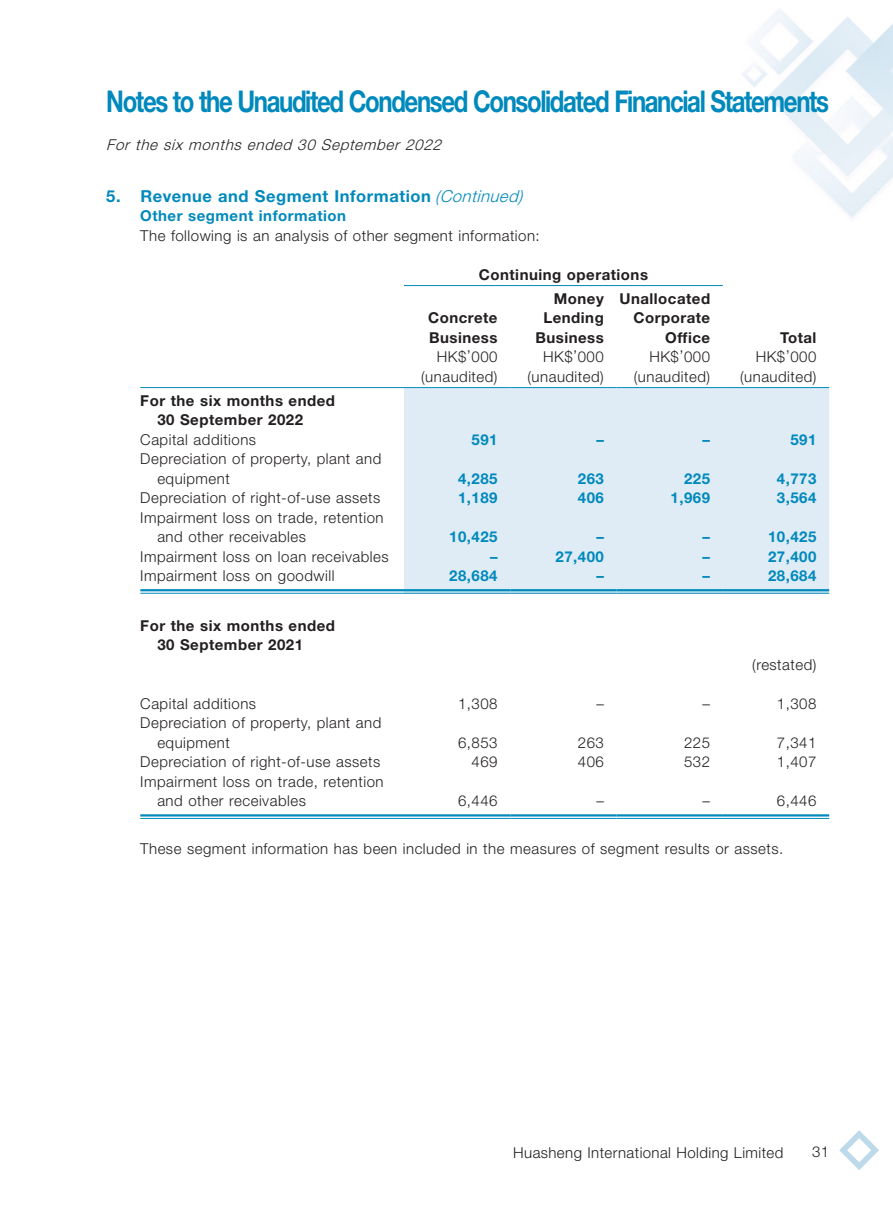
<style>
.page{position:relative;width:893px;height:1212px;background:#fff}
.page>*{position:absolute;margin:0;border:0;box-sizing:border-box;transform-origin:0 0}
.t1{font:700 30px "Helvetica Neue LT Std";letter-spacing:-.06em;color:#0089bc;scale:.8 1}
.Heading_1{font:700 16.5px "Helvetica Neue LT Std";letter-spacing:.035em;color:#0089bc}
.Body_Text{font:300 15px/19.5px "Helvetica Neue LT Std";letter-spacing:.035em;color:#231f20}
.Body_Text-2{font:700 15px/19.5px "Helvetica Neue LT Std";letter-spacing:.035em;color:#231f20}
.Body_Text-3{font:700 15px "Helvetica Neue LT Std";letter-spacing:.035em;color:#0089bc}
.t2{font:italic 300 15px "Helvetica Neue LT Std";color:#231f20}
.Heading_2{font:700 15px "Helvetica Neue LT Std";letter-spacing:.035em;color:#0089bc}
.s1{font-weight:300;font-style:italic}
</style>
<div class="page">
<img style="left:140px;top:9px;width:753px;height:810px">
<svg style="left:839px;top:1130px;width:40px;height:40px"></svg>
<div style="left:404px;top:388px;width:425px;height:205px;background:#dfecf5"></div>
<hr style="left:404px;top:285px;width:319px;height:1px;background:#0089bc">
<hr style="left:140px;top:387px;width:264px;height:1px;background:#0089bc">
<hr style="left:404px;top:387px;width:106px;height:1px;background:#0089bc">
<hr style="left:510px;top:387px;width:107px;height:1px;background:#0089bc">
<hr style="left:617px;top:387px;width:106px;height:1px;background:#0089bc">
<hr style="left:723px;top:387px;width:106px;height:1px;background:#0089bc">
<hr style="left:140px;top:589px;width:264px;height:2px;background:#0089bc">
<hr style="left:140px;top:593px;width:264px;height:1px;background:#0089bc">
<hr style="left:404px;top:589px;width:106px;height:2px;background:#0089bc">
<hr style="left:404px;top:593px;width:106px;height:1px;background:#0089bc">
<hr style="left:510px;top:589px;width:107px;height:2px;background:#0089bc">
<hr style="left:510px;top:593px;width:107px;height:1px;background:#0089bc">
<hr style="left:617px;top:589px;width:106px;height:2px;background:#0089bc">
<hr style="left:617px;top:593px;width:106px;height:1px;background:#0089bc">
<hr style="left:723px;top:589px;width:106px;height:2px;background:#0089bc">
<hr style="left:723px;top:593px;width:106px;height:1px;background:#0089bc">
<hr style="left:140px;top:814px;width:264px;height:2px;background:#0089bc">
<hr style="left:140px;top:818px;width:264px;height:1px;background:#0089bc">
<hr style="left:404px;top:814px;width:106px;height:2px;background:#0089bc">
<hr style="left:404px;top:818px;width:106px;height:1px;background:#0089bc">
<hr style="left:510px;top:814px;width:107px;height:2px;background:#0089bc">
<hr style="left:510px;top:818px;width:107px;height:1px;background:#0089bc">
<hr style="left:617px;top:814px;width:106px;height:2px;background:#0089bc">
<hr style="left:617px;top:818px;width:106px;height:1px;background:#0089bc">
<hr style="left:723px;top:814px;width:106px;height:2px;background:#0089bc">
<hr style="left:723px;top:818px;width:106px;height:1px;background:#0089bc">
<h1 class="t1" style="left:106px;top:83px;width:905px">Notes to the Unaudited Condensed Consolidated Financial Statements</h1>
<p class="t2" style="left:106px;top:135px;width:341px">For the six months ended 30 September 2022</p>
<p class="Heading_1" style="left:106px;top:186px;width:418px">5. Revenue and Segment Information <span class="s1">(Continued)</span></p>
<p class="Heading_2" style="left:140px;top:206px;width:207px">Other segment information</p>
<p class="Body_Text" style="left:140px;top:225px;width:401px">The following is an analysis of other segment information:</p>
<p class="Body_Text-2" style="left:479px;top:264px;width:171px">Continuing operations</p>
<p class="Body_Text-2" style="left:428px;top:308px;width:71px">Concrete</p>
<p class="Body_Text-2" style="left:429px;top:327px;width:70px">Business</p>
<p class="Body_Text-2" style="left:554px;top:288px;width:52px">Money</p>
<p class="Body_Text-2" style="left:543px;top:308px;width:62px">Lending</p>
<p class="Body_Text-2" style="left:535px;top:327px;width:70px">Business</p>
<p class="Body_Text-2" style="left:619px;top:288px;width:92px">Unallocated</p>
<p class="Body_Text-2" style="left:633px;top:308px;width:78px">Corporate</p>
<p class="Body_Text-2" style="left:665px;top:327px;width:46px">Office</p>
<p class="Body_Text-2" style="left:780px;top:327px;width:38px">Total</p>
<p class="Body_Text" style="left:437px;top:347px;width:62px">HK$’000</p>
<p class="Body_Text" style="left:543px;top:347px;width:62px">HK$’000</p>
<p class="Body_Text" style="left:649px;top:347px;width:62px">HK$’000</p>
<p class="Body_Text" style="left:756px;top:347px;width:62px">HK$’000</p>
<p class="Body_Text" style="left:421px;top:366px;width:78px">(unaudited)</p>
<p class="Body_Text" style="left:527px;top:366px;width:78px">(unaudited)</p>
<p class="Body_Text" style="left:634px;top:366px;width:78px">(unaudited)</p>
<p class="Body_Text" style="left:740px;top:366px;width:78px">(unaudited)</p>
<p class="Body_Text-2" style="left:157px;top:390px;width:179px;text-indent:-17px">For the six months ended<br>30 September 2022</p>
<p class="Body_Text" style="left:140px;top:429px;width:117px">Capital additions</p>
<p class="Body_Text-3" style="left:471px;top:430px;width:28px">591</p>
<p class="Body_Text-3" style="left:596px;top:430px;width:9px">–</p>
<p class="Body_Text-3" style="left:703px;top:430px;width:9px">–</p>
<p class="Body_Text-3" style="left:790px;top:430px;width:28px">591</p>
<p class="Body_Text" style="left:157px;top:449px;width:226px;text-indent:-17px">Depreciation of property, plant and equipment</p>
<p class="Body_Text-3" style="left:458px;top:469px;width:41px">4,285</p>
<p class="Body_Text-3" style="left:578px;top:469px;width:28px">263</p>
<p class="Body_Text-3" style="left:684px;top:469px;width:28px">225</p>
<p class="Body_Text-3" style="left:777px;top:469px;width:41px">4,773</p>
<p class="Body_Text" style="left:140px;top:488px;width:242px">Depreciation of right-of-use assets</p>
<p class="Body_Text-3" style="left:458px;top:488px;width:41px">1,189</p>
<p class="Body_Text-3" style="left:578px;top:488px;width:28px">406</p>
<p class="Body_Text-3" style="left:671px;top:488px;width:41px">1,969</p>
<p class="Body_Text-3" style="left:777px;top:488px;width:41px">3,564</p>
<p class="Body_Text" style="left:157px;top:507px;width:228px;text-indent:-17px">Impairment loss on trade, retention and other receivables</p>
<p class="Body_Text-3" style="left:449px;top:527px;width:50px">10,425</p>
<p class="Body_Text-3" style="left:596px;top:527px;width:9px">–</p>
<p class="Body_Text-3" style="left:703px;top:527px;width:9px">–</p>
<p class="Body_Text-3" style="left:768px;top:527px;width:50px">10,425</p>
<p class="Body_Text" style="left:140px;top:546px;width:250px">Impairment loss on loan receivables</p>
<p class="Body_Text-3" style="left:490px;top:547px;width:9px">–</p>
<p class="Body_Text-3" style="left:555px;top:547px;width:50px">27,400</p>
<p class="Body_Text-3" style="left:703px;top:547px;width:9px">–</p>
<p class="Body_Text-3" style="left:768px;top:547px;width:50px">27,400</p>
<p class="Body_Text" style="left:140px;top:566px;width:196px">Impairment loss on goodwill</p>
<p class="Body_Text-3" style="left:449px;top:566px;width:50px">28,684</p>
<p class="Body_Text-3" style="left:596px;top:566px;width:9px">–</p>
<p class="Body_Text-3" style="left:703px;top:566px;width:9px">–</p>
<p class="Body_Text-3" style="left:768px;top:566px;width:50px">28,684</p>
<p class="Body_Text-2" style="left:157px;top:615px;width:179px;text-indent:-17px">For the six months ended<br>30 September 2021</p>
<p class="Body_Text" style="left:752px;top:654px;width:66px">(restated)</p>
<p class="Body_Text" style="left:140px;top:693px;width:117px">Capital additions</p>
<p class="Body_Text" style="left:458px;top:693px;width:41px">1,308</p>
<p class="Body_Text" style="left:596px;top:693px;width:9px">–</p>
<p class="Body_Text" style="left:703px;top:693px;width:9px">–</p>
<p class="Body_Text" style="left:777px;top:693px;width:41px">1,308</p>
<p class="Body_Text" style="left:157px;top:713px;width:226px;text-indent:-17px">Depreciation of property, plant and equipment</p>
<p class="Body_Text" style="left:458px;top:732px;width:41px">6,853</p>
<p class="Body_Text" style="left:578px;top:732px;width:28px">263</p>
<p class="Body_Text" style="left:684px;top:732px;width:28px">225</p>
<p class="Body_Text" style="left:777px;top:732px;width:41px">7,341</p>
<p class="Body_Text" style="left:140px;top:752px;width:242px">Depreciation of right-of-use assets</p>
<p class="Body_Text" style="left:471px;top:752px;width:28px">469</p>
<p class="Body_Text" style="left:578px;top:752px;width:28px">406</p>
<p class="Body_Text" style="left:684px;top:752px;width:28px">532</p>
<p class="Body_Text" style="left:777px;top:752px;width:41px">1,407</p>
<p class="Body_Text" style="left:157px;top:771px;width:228px;text-indent:-17px">Impairment loss on trade, retention and other receivables</p>
<p class="Body_Text" style="left:458px;top:791px;width:41px">6,446</p>
<p class="Body_Text" style="left:596px;top:791px;width:9px">–</p>
<p class="Body_Text" style="left:703px;top:791px;width:9px">–</p>
<p class="Body_Text" style="left:777px;top:791px;width:41px">6,446</p>
<p class="Body_Text" style="left:140px;top:839px;width:644px">These segment information has been included in the measures of segment results or assets.</p>
<p class="Body_Text" style="left:513px;top:1142px;width:272px">Huasheng International Holding Limited</p>
<p class="Body_Text" style="left:812px;top:1141px;width:19px">31</p>
</div>
